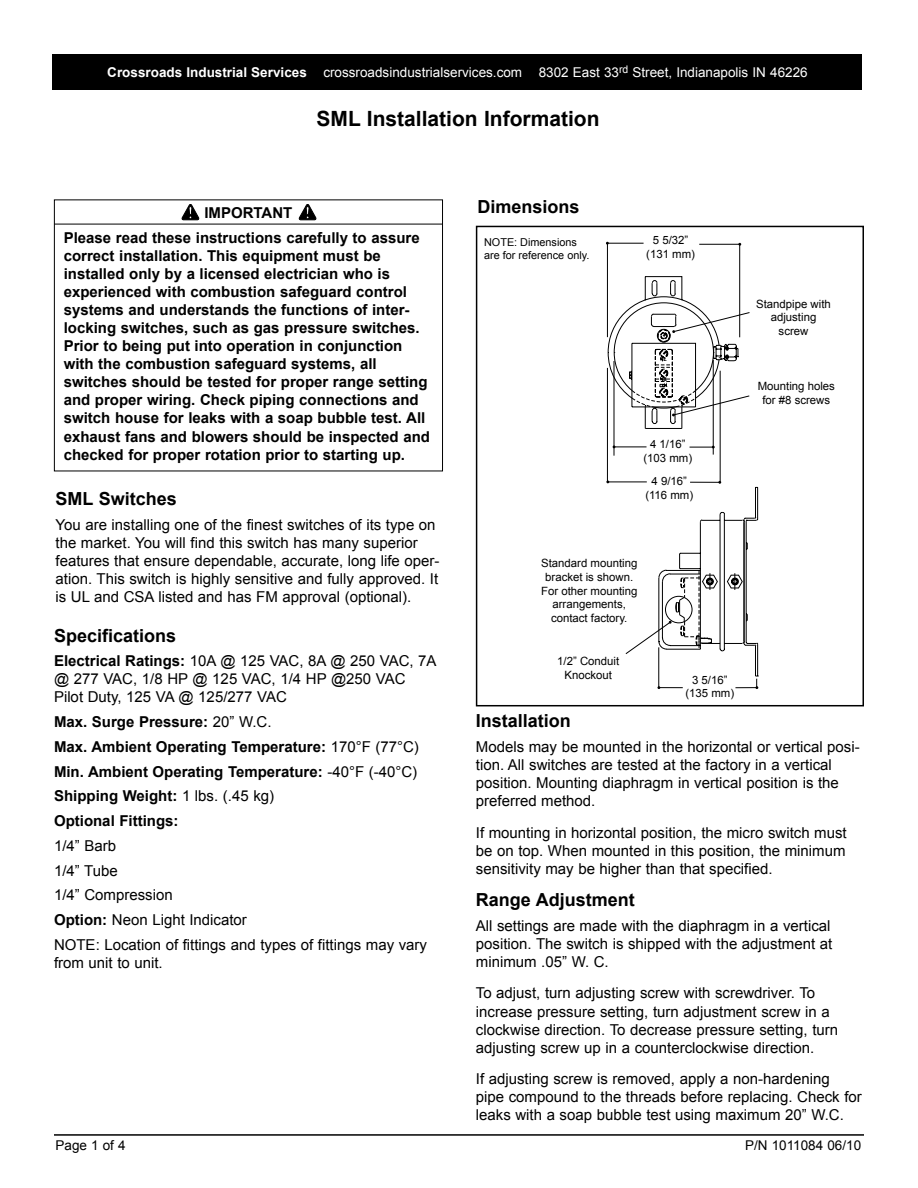
<style>
.page{position:relative;width:918px;height:1188px;background:#fff}
.page>*{position:absolute;margin:0;border:0;box-sizing:border-box;transform-origin:0 0}
.t1{font:700 21px "Arial";color:#000}
.t2{font:700 18px "Arial";color:#000}
.t3{font:15px/18.1px "Arial";color:#000}
.t4{font:700 15px/18.1px "Arial";color:#000}
.t5{font:13.5px "Arial";color:#fff}
.t6{font:13.5px "Arial";color:#000}
.t7{font:11.4px/13.6px "Arial";color:#000;text-align:center}
.t8{font:10.8px/13px "Arial";color:#000}
.s1{font-weight:700}
.s2{font-weight:400}
</style>
<div class="page">
<div style="left:476px;top:226px;width:388px;height:480px;border:2px solid #000"></div>
<hr style="left:54px;top:1134px;width:810px;height:2px;background:#000">
<div style="left:54px;top:200px;width:389px;height:271px;border:1px solid #000"></div>
<hr style="left:54px;top:224px;width:389px;height:1px;background:#000">
<svg style="left:182px;top:204px;width:17px;height:16px"></svg>
<svg style="left:299px;top:204px;width:17px;height:16px"></svg>
<hr style="left:739px;top:244px;width:1px;height:93px;background:#000">
<hr style="left:607px;top:368px;width:1px;height:114px;background:#000">
<hr style="left:607px;top:244px;width:1px;height:93px;background:#000">
<hr style="left:607px;top:243px;width:37px;height:1px;background:#000">
<hr style="left:699px;top:244px;width:41px;height:1px;background:#000">
<svg style="left:608px;top:271px;width:142px;height:158px"></svg>
<hr style="left:720px;top:371px;width:1px;height:111px;background:#000">
<hr style="left:608px;top:482px;width:39px;height:1px;background:#000">
<svg style="left:625px;top:481px;width:133px;height:208px"></svg>
<hr style="left:614px;top:361px;width:1px;height:95px;background:#000">
<hr style="left:614px;top:447px;width:33px;height:1px;background:#000">
<hr style="left:713px;top:360px;width:1px;height:95px;background:#000">
<svg style="left:690px;top:446px;width:25px;height:3px"></svg>
<div style="left:52px;top:54px;width:810px;height:35px;background:#000"></div>
<p class="t5" style="left:107px;top:63px;width:702px"><span class="s1">Crossroads Industrial Services</span> crossroadsindustrialservices.com 8302 East 33<sup>rd</sup> Street, Indianapolis IN 46226</p>
<h1 class="t1" style="left:317px;top:105px;width:285px">SML Installation Information</h1>
<p class="t4" style="left:204px;top:204px;width:90px">IMPORTANT</p>
<p class="t2" style="left:477px;top:195px;width:104px">Dimensions</p>
<p class="t4" style="left:64px;top:229px;width:368px">Please read these instructions carefully to assure correct installation. This equipment must be installed only by a licensed electrician who is experienced with combustion safeguard control systems and understands the functions of inter&shy;locking switches, such as gas pressure switches.<br>Prior to being put into operation in conjunction with the combustion safeguard systems, all switches should be tested for proper range setting and proper wiring. Check piping connections and switch house for leaks with a soap bubble test. All exhaust fans and blowers should be inspected and checked for proper rotation prior to starting up.</p>
<p class="t8" style="left:484px;top:235px;width:107px">NOTE: Dimensions are for reference only.</p>
<p class="t7" style="left:646px;top:233px;width:50px">5 5/32” (131 mm)</p>
<p class="t7" style="left:643px;top:437px;width:50px">4 1/16” (103 mm)</p>
<p class="t2" style="left:56px;top:487px;width:123px">SML Switches</p>
<p class="t3" style="left:56px;top:516px;width:386px">You are installing one of the finest switches of its type on the market. You will find this switch has many superior features that ensure dependable, accurate, long life oper&shy;ation. This switch is highly sensitive and fully approved. It is UL and CSA listed and has FM approval (optional).</p>
<p class="t7" style="left:645px;top:474px;width:49px">4 9/16” (116 mm)</p>
<p class="t7" style="left:541px;top:556px;width:98px">Standard mounting bracket is shown.<br>For other mounting arrangements, contact factory.</p>
<p class="t7" style="left:756px;top:297px;width:76px">Standpipe with adjusting screw</p>
<p class="t7" style="left:758px;top:379px;width:79px">Mounting holes for #8 screws</p>
<p class="t2" style="left:54px;top:623px;width:124px">Specifications</p>
<p class="t3" style="left:54px;top:652px;width:384px"><span class="s1">Electrical Ratings:</span> 10A @ 125 VAC, 8A @ 250 VAC, 7A @ 277 VAC, 1/8 HP @ 125 VAC, 1/4 HP @250 VAC<br>Pilot Duty, 125 VA @ 125/277 VAC</p>
<p class="t4" style="left:54px;top:710px;width:366px;line-height:24.8px">Max. Surge Pressure: <span class="s2">20” W.C.<br></span>Max. Ambient Operating Temperature: <span class="s2">170°F (77°C)<br></span>Min. Ambient Operating Temperature: <span class="s2">-40°F (-40°C)<br></span>Shipping Weight: <span class="s2">1 lbs. (.45 kg)<br></span>Optional Fittings:</p>
<p class="t3" style="left:54px;top:833px;width:375px;line-height:24.8px">1/4” Barb<br>1/4” Tube<br>1/4” Compression<br><span class="s1">Option:</span> Neon Light Indicator<br>NOTE: Location of fittings and types of fittings may vary</p>
<p class="t3" style="left:54px;top:954px;width:110px">from unit to unit.</p>
<p class="t7" style="left:557px;top:655px;width:64px">1/2” Conduit<br>Knockout</p>
<p class="t7" style="left:685px;top:673px;width:50px">3 5/16” (135 mm)</p>
<p class="t2" style="left:476px;top:709px;width:97px">Installation</p>
<p class="t3" style="left:476px;top:738px;width:385px">Models may be mounted in the horizontal or vertical posi&shy;tion. All switches are tested at the factory in a vertical position. Mounting diaphragm in vertical position is the preferred method.</p>
<p class="t3" style="left:476px;top:824px;width:372px;text-align:justify">If mounting in horizontal position, the micro switch must be on top. When mounted in this position, the minimum sensitivity may be higher than that specified.</p>
<p class="t2" style="left:476px;top:888px;width:160px">Range Adjustment</p>
<p class="t3" style="left:476px;top:917px;width:358px">All settings are made with the diaphragm in a vertical position. The switch is shipped with the adjustment at minimum .05” W. C.</p>
<p class="t3" style="left:476px;top:984px;width:364px">To adjust, turn adjusting screw with screwdriver. To increase pressure setting, turn adjustment screw in a clockwise direction. To decrease pressure setting, turn adjusting screw up in a counterclockwise direction.</p>
<p class="t3" style="left:476px;top:1070px;width:388px">If adjusting screw is removed, apply a non-hardening<br>pipe compound to the threads before replacing. Check for leaks with a soap bubble test using maximum 20” W.C.</p>
<p class="t6" style="left:56px;top:1136px;width:72px">Page 1 of 4</p>
<p class="t6" style="left:745px;top:1136px;width:118px">P/N 1011084 06/10</p>
</div>
